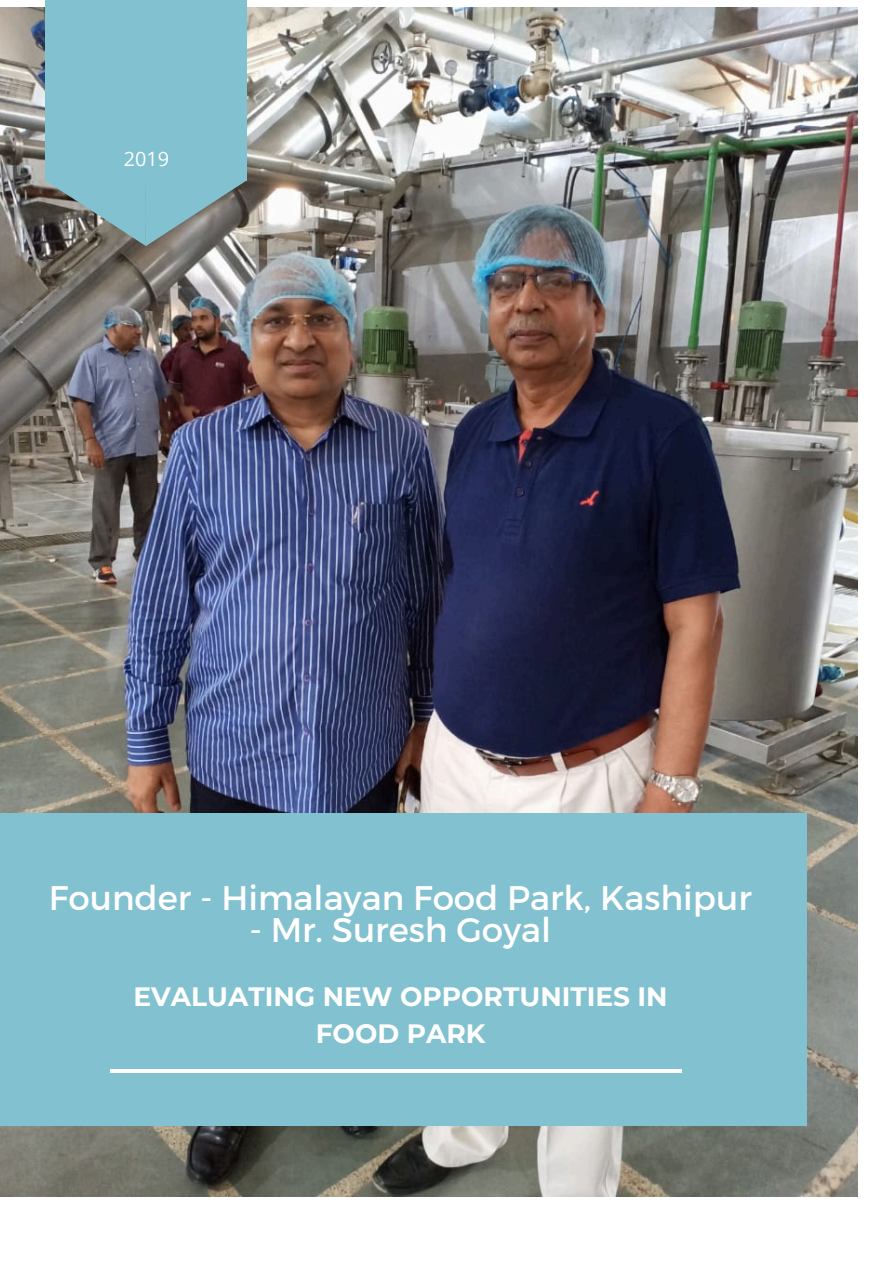
<style>
.page{position:relative;width:894px;height:1264px;background:#fff}
.page>*{position:absolute;margin:0;border:0;box-sizing:border-box;transform-origin:0 0}
.t1{font:34.05px "Montserrat";color:#fff}
.t2{font:700 26.4px/37.2px "Montserrat";color:#fff;text-align:center}
.t3{font:19.8px "Open Sans";color:#fff}
</style>
<div class="page">
<img style="left:0;top:8px;width:857px;height:1188px">
<div style="left:0;top:813px;width:806px;height:312px;background:#82c1cf"></div>
<hr style="left:110px;top:1069px;width:572px;height:3px;background:#fff">
<div style="left:45px;top:0;width:201px;height:180px;background:#82c1cf"></div>
<svg style="left:45px;top:180px;width:201px;height:65px"></svg>
<p class="t3" style="left:124px;top:145px;width:47px">2019</p>
<p class="t1" style="left:49px;top:876px;width:704px">Founder - Himalayan Food Park, Kashipur</p>
<p class="t1" style="left:249px;top:907px;width:303px">- Mr. Suresh Goyal</p>
<p class="t2" style="left:133px;top:977px;width:535px">EVALUATING NEW OPPORTUNITIES IN<br>FOOD PARK</p>
</div>
